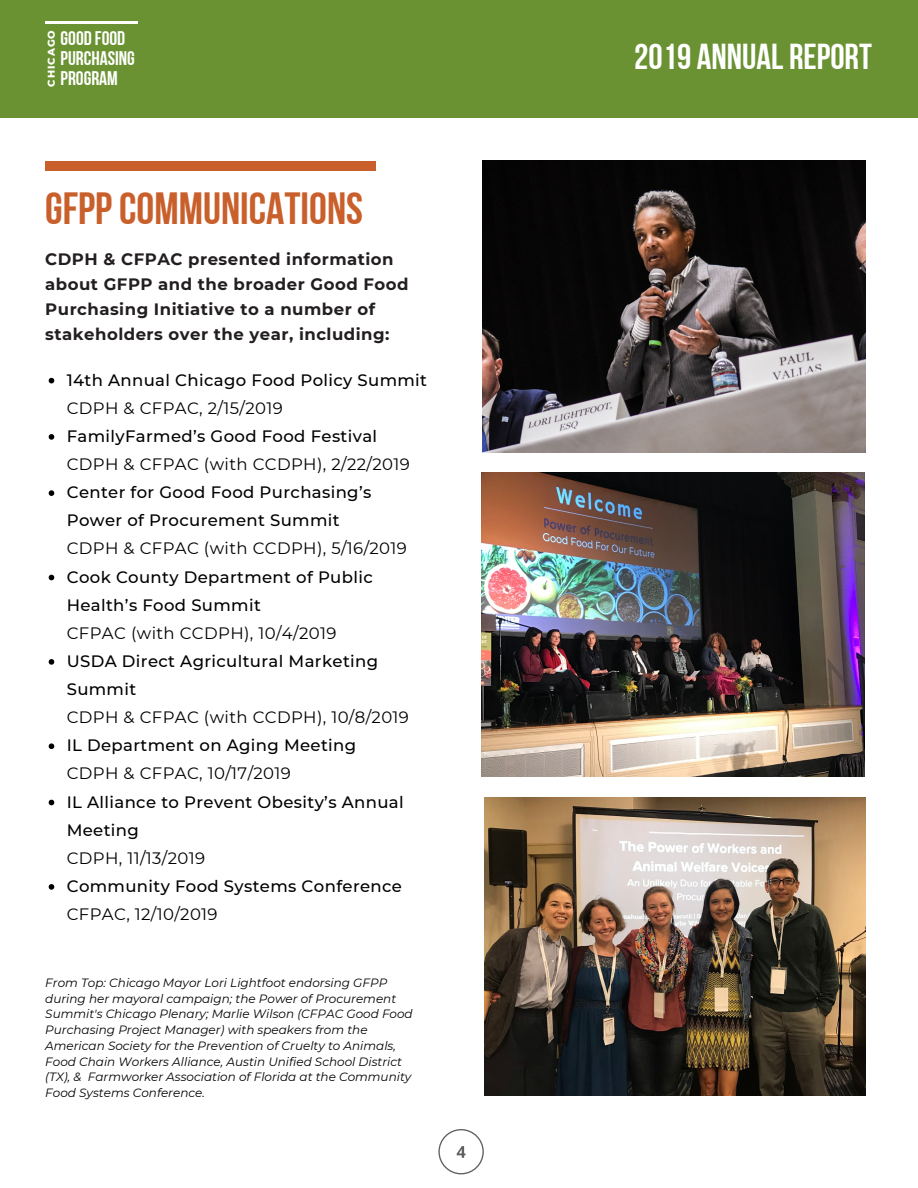
<style>
.page{position:relative;width:918px;height:1188px;background:#fff}
.page>*{position:absolute;margin:0;border:0;box-sizing:border-box;transform-origin:0 0}
.t1{font:45px "Bebas Neue Cyrillic";color:#c95f2b}
.t2{font:36px "Bebas Neue Cyrillic";color:#fff}
.t3{font:19.65px/20.1px "Bebas Neue Cyrillic";color:#fff}
.t4{font:500 16.5px/28.2px "Montserrat";letter-spacing:.02em;color:#000}
.t5{font:16.5px "Montserrat";letter-spacing:.02em;color:#000}
.t6{font:700 16.5px/24.8px "Montserrat";letter-spacing:.03em;color:#231f20}
.t7{font:italic 12px/15.8px "Montserrat";color:#000}
.t8{font:800 10.05px "Montserrat";letter-spacing:.1em;color:#fff}
</style>
<div class="page">
<div style="left:0;top:0;width:918px;height:117px;background:#6a9232"></div>
<div style="left:45px;top:161px;width:331px;height:9px;background:#c95f2b"></div>
<hr style="left:45px;top:21px;width:93px;height:3px;background:#fff">
<svg style="left:438px;top:1129px;width:46px;height:45px"></svg>
<img style="left:485px;top:798px;width:380px;height:298px">
<img style="left:483px;top:161px;width:382px;height:291px">
<img style="left:482px;top:472px;width:382px;height:304px">
<svg style="left:49px;top:378px;width:5px;height:5px"></svg>
<svg style="left:49px;top:434px;width:5px;height:6px"></svg>
<svg style="left:49px;top:490px;width:5px;height:6px"></svg>
<svg style="left:49px;top:575px;width:5px;height:5px"></svg>
<svg style="left:49px;top:659px;width:5px;height:6px"></svg>
<svg style="left:49px;top:743px;width:5px;height:6px"></svg>
<svg style="left:49px;top:800px;width:5px;height:5px"></svg>
<svg style="left:49px;top:884px;width:5px;height:6px"></svg>
<p class="t8" style="left:45px;top:87px;width:58px;rotate:-90deg">CHICAGO</p>
<h3 class="t3" style="left:61px;top:30px;width:76px">GOOD FOOD<br>PURCHASING</h3>
<h3 class="t3" style="left:61px;top:70px;width:59px">PROGRAM</h3>
<h1 class="t1" style="left:45px;top:190px;width:319px">GFPPCOMMUNICATIONS</h1>
<h3 class="t6" style="left:45px;top:247px;width:365px">CDPH &amp; CFPAC presented information about GFPP and the broader Good Food Purchasing Initiative to a number of stakeholders over the year, including:</h3>
<h3 class="t4" style="left:67px;top:366px;width:362px">14th Annual Chicago Food Policy Summit</h3>
<h3 class="t5" style="left:67px;top:398px;width:217px">CDPH &amp; CFPAC, 2/15/2019</h3>
<h3 class="t5" style="left:67px;top:454px;width:344px">CDPH &amp; CFPAC (with CCDPH), 2/22/2019</h3>
<h3 class="t4" style="left:67px;top:422px;width:312px">FamilyFarmed’s Good Food Festival</h3>
<h3 class="t4" style="left:67px;top:478px;width:306px">Center for Good Food Purchasing’s<br>Power of Procurement Summit</h3>
<h3 class="t5" style="left:67px;top:538px;width:342px">CDPH &amp; CFPAC (with CCDPH), 5/16/2019</h3>
<h3 class="t4" style="left:67px;top:563px;width:308px">Cook County Department of Public<br>Health’s Food Summit</h3>
<h3 class="t5" style="left:67px;top:623px;width:271px">CFPAC (with CCDPH), 10/4/2019</h3>
<h3 class="t4" style="left:67px;top:647px;width:313px">USDA Direct Agricultural Marketing<br>Summit</h3>
<h3 class="t5" style="left:67px;top:707px;width:344px">CDPH &amp; CFPAC (with CCDPH), 10/8/2019</h3>
<h3 class="t5" style="left:67px;top:763px;width:226px">CDPH &amp; CFPAC, 10/17/2019</h3>
<h3 class="t4" style="left:67px;top:731px;width:291px">IL Department on Aging Meeting</h3>
<h3 class="t4" style="left:67px;top:788px;width:338px">IL Alliance to Prevent Obesity’s Annual<br>Meeting</h3>
<h3 class="t5" style="left:67px;top:848px;width:140px">CDPH, 11/13/2019</h3>
<h3 class="t5" style="left:67px;top:904px;width:152px">CFPAC, 12/10/2019</h3>
<h3 class="t4" style="left:67px;top:872px;width:337px">Community Food Systems Conference</h3>
<p class="t7" style="left:45px;top:975px;width:369px">From Top: Chicago Mayor Lori Lightfoot endorsing GFPP during her mayoral campaign; the Power of Procurement Summit's Chicago Plenary; Marlie Wilson (CFPAC Good Food Purchasing Project Manager) with speakers from the American Society for the Prevention of Cruelty to Animals, Food Chain Workers Alliance, Austin Unified School District (TX), &amp; Farmworker Association of Florida at the Community Food Systems Conference.</p>
<h2 class="t2" style="left:634px;top:42px;width:239px">2019 ANNUAL REPORT</h2>
</div>
